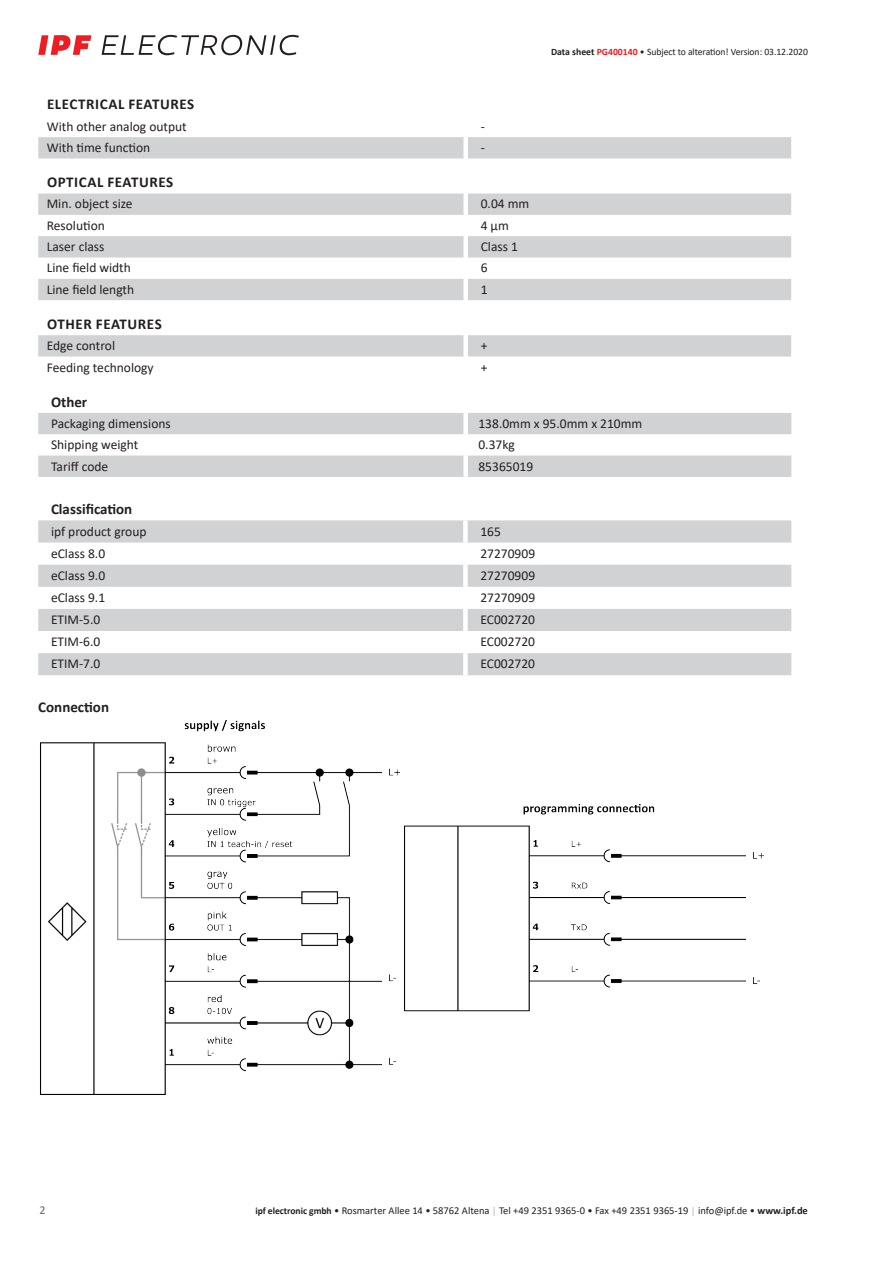
<style>
.page{position:relative;width:893px;height:1263px;background:#fff}
.page>*{position:absolute;margin:0;border:0;box-sizing:border-box;transform-origin:0 0}
.t1{font:700 15px "Calibri";letter-spacing:.03em;color:#231f20}
.t2{font:700 15px "Calibri";color:#231f20}
.t3{font:13.5px "Calibri";color:#231f20}
.t4{font:12px "Calibri";color:#636366}
.t5{font:10.5px "Calibri";color:#231f20}
.t6{font:9.75px "Calibri";letter-spacing:-.005em;color:#231f20}
.s1{font-weight:700}
.s2{font-weight:700;color:#ee1d23}
.s3{font-weight:700;font-size:9.75px}
.s4{font-size:9.75px;color:#a8a9ad}
</style>
<div class="page">
<svg style="left:102px;top:35px;width:197px;height:20px"></svg>
<svg style="left:38px;top:35px;width:53px;height:20px"></svg>
<div style="left:38px;top:137px;width:753px;height:21px;background:#d1d2d4"></div>
<svg style="left:38px;top:194px;width:753px;height:106px;fill:#d1d2d4"></svg>
<svg style="left:38px;top:335px;width:753px;height:22px;background:#d2d3d5"></svg>
<svg style="left:38px;top:413px;width:753px;height:64px;fill:#d1d2d4"></svg>
<div style="left:463px;top:413px;width:5px;height:21px;background:#fff"></div>
<div style="left:463px;top:434px;width:5px;height:22px;background:#fff"></div>
<div style="left:463px;top:456px;width:5px;height:21px;background:#fff"></div>
<svg style="left:38px;top:520px;width:753px;height:155px;fill:#d1d2d4"></svg>
<div style="left:463px;top:520px;width:5px;height:22px;background:#fff"></div>
<div style="left:463px;top:542px;width:5px;height:23px;background:#fff"></div>
<div style="left:463px;top:565px;width:5px;height:22px;background:#fff"></div>
<div style="left:463px;top:587px;width:5px;height:22px;background:#fff"></div>
<div style="left:463px;top:609px;width:5px;height:22px;background:#fff"></div>
<div style="left:463px;top:631px;width:5px;height:22px;background:#fff"></div>
<div style="left:463px;top:653px;width:5px;height:22px;background:#fff"></div>
<img style="left:40px;top:720px;width:724px;height:375px">
<p class="t6" style="left:551px;top:45px;width:258px"><span class="s1">Data sheet</span> <span class="s2">PG400140</span> • Subject to alteration! Version: 03.12.2020</p>
<p class="t1" style="left:47px;top:94px;width:149px">ELECTRICAL FEATURES</p>
<p class="t3" style="left:47px;top:117px;width:142px">With other analog output</p>
<p class="t3" style="left:481px;top:117px;width:6px">-</p>
<p class="t3" style="left:47px;top:138px;width:105px">With time function</p>
<p class="t3" style="left:481px;top:138px;width:6px">-</p>
<p class="t1" style="left:47px;top:172px;width:128px">OPTICAL FEATURES</p>
<p class="t3" style="left:47px;top:195px;width:87px">Min. object size</p>
<p class="t3" style="left:481px;top:195px;width:50px">0.04 mm</p>
<p class="t3" style="left:47px;top:216px;width:60px">Resolution</p>
<p class="t3" style="left:481px;top:216px;width:30px">4 µm</p>
<p class="t3" style="left:47px;top:237px;width:59px">Laser class</p>
<p class="t3" style="left:481px;top:237px;width:39px">Class 1</p>
<p class="t3" style="left:47px;top:259px;width:86px">Line field width</p>
<p class="t3" style="left:481px;top:259px;width:8px">6</p>
<p class="t3" style="left:47px;top:280px;width:89px">Line field length</p>
<p class="t3" style="left:481px;top:280px;width:8px">1</p>
<p class="t1" style="left:47px;top:313px;width:116px">OTHER FEATURES</p>
<p class="t3" style="left:47px;top:336px;width:70px">Edge control</p>
<p class="t3" style="left:481px;top:336px;width:8px">+</p>
<p class="t3" style="left:47px;top:358px;width:108px">Feeding technology</p>
<p class="t3" style="left:481px;top:358px;width:8px">+</p>
<p class="t1" style="left:51px;top:391px;width:38px">Other</p>
<p class="t3" style="left:51px;top:414px;width:121px">Packaging dimensions</p>
<p class="t3" style="left:478px;top:414px;width:165px">138.0mm x 95.0mm x 210mm</p>
<p class="t3" style="left:51px;top:435px;width:89px">Shipping weight</p>
<p class="t3" style="left:478px;top:435px;width:38px">0.37kg</p>
<p class="t3" style="left:51px;top:457px;width:59px">Tariff code</p>
<p class="t3" style="left:478px;top:457px;width:56px">85365019</p>
<p class="t2" style="left:51px;top:498px;width:83px">Classification</p>
<p class="t3" style="left:51px;top:522px;width:97px">ipf product group</p>
<p class="t3" style="left:480px;top:522px;width:22px">165</p>
<p class="t3" style="left:51px;top:544px;width:56px">eClass 8.0</p>
<p class="t3" style="left:480px;top:544px;width:56px">27270909</p>
<p class="t3" style="left:51px;top:566px;width:56px">eClass 9.0</p>
<p class="t3" style="left:480px;top:566px;width:56px">27270909</p>
<p class="t3" style="left:51px;top:588px;width:56px">eClass 9.1</p>
<p class="t3" style="left:480px;top:588px;width:56px">27270909</p>
<p class="t3" style="left:51px;top:610px;width:51px">ETIM-5.0</p>
<p class="t3" style="left:480px;top:610px;width:56px">EC002720</p>
<p class="t3" style="left:51px;top:632px;width:51px">ETIM-6.0</p>
<p class="t3" style="left:480px;top:632px;width:56px">EC002720</p>
<p class="t3" style="left:51px;top:655px;width:51px">ETIM-7.0</p>
<p class="t3" style="left:480px;top:655px;width:56px">EC002720</p>
<p class="t2" style="left:38px;top:697px;width:72px">Connection</p>
<p class="t4" style="left:39px;top:1201px;width:8px">2</p>
<p class="t5" style="left:255px;top:1203px;width:554px"><span class="s3">ipf electronic gmbh</span> • Rosmarter Allee 14 • 58762 Altena <span class="s4">│</span> Tel +49 2351 9365-0 • Fax +49 2351 9365-19 <span class="s4">│</span> info@ipf.de • <span class="s1">www.ipf.de</span></p>
</div>
